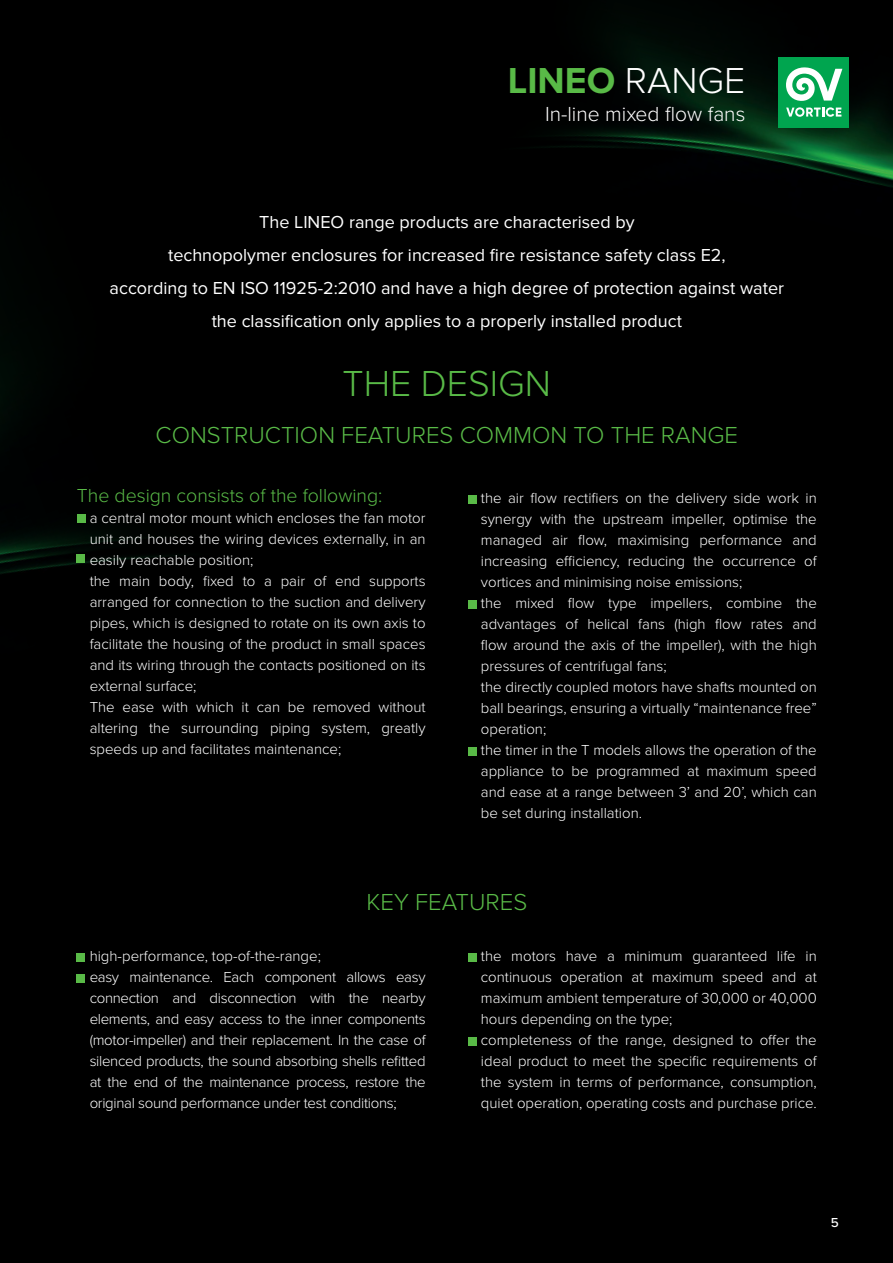
<style>
.page{position:relative;width:893px;height:1263px;background:#000}
.page>*{position:absolute;margin:0;border:0;box-sizing:border-box;transform-origin:0 0}
.t1{font:700 37.5px "Proxima Nova";color:#59ba47}
.t2{font:300 37.5px "Proxima Nova";color:#59ba47}
.t3{font:300 24px "Proxima Nova";color:#59ba47}
.t4{font:300 21px "Proxima Nova";color:#fff}
.t5{font:300 19.5px "Proxima Nova";color:#59ba47}
.t6{font:18px "Proxima Nova";color:#fff}
.t7{font:300 15px/21px "Proxima Nova";color:#fff;text-align:justify}
.t8{font:500 13.5px "Proxima Nova";color:#fff}
.s1{font-weight:300;color:#fff}
</style>
<div class="page">
<img style="left:549px;top:30px;width:344px;height:158px">
<img style="left:0;top:361px;width:78px;height:213px">
<div style="left:468px;top:495px;width:8px;height:8px;background:#59ba47"></div>
<div style="left:468px;top:600px;width:8px;height:8px;background:#59ba47"></div>
<div style="left:468px;top:747px;width:8px;height:8px;background:#59ba47"></div>
<div style="left:77px;top:515px;width:8px;height:8px;background:#59ba47"></div>
<div style="left:77px;top:953px;width:8px;height:8px;background:#59ba47"></div>
<div style="left:77px;top:974px;width:8px;height:8px;background:#59ba47"></div>
<div style="left:468px;top:953px;width:8px;height:8px;background:#59ba47"></div>
<div style="left:468px;top:1037px;width:8px;height:8px;background:#59ba47"></div>
<div style="left:77px;top:554px;width:8px;height:9px;background:#59ba47"></div>
<div style="left:778px;top:57px;width:71px;height:71px;background:#00a54f"></div>
<svg style="left:786px;top:107px;width:55px;height:10px"></svg>
<svg style="left:786px;top:67px;width:56px;height:34px"></svg>
<p class="t1" style="left:508px;top:59px;width:239px">LINEO <span class="s1">RANGE</span></p>
<p class="t4" style="left:545px;top:102px;width:202px">In-line mixed flow fans</p>
<p class="t6" style="left:259px;top:212px;width:377px">The LINEO range products are characterised by</p>
<p class="t6" style="left:168px;top:245px;width:559px">technopolymer enclosures for increased fire resistance safety class E2,</p>
<p class="t6" style="left:110px;top:278px;width:676px">according to EN ISO 11925-2:2010 and have a high degree of protection against water</p>
<p class="t6" style="left:212px;top:311px;width:472px">the classification only applies to a properly installed product</p>
<p class="t2" style="left:343px;top:362px;width:210px">THE DESIGN</p>
<p class="t3" style="left:156px;top:421px;width:584px">CONSTRUCTION FEATURES COMMON TO THE RANGE</p>
<p class="t5" style="left:77px;top:485px;width:307px">The design consists of the following:</p>
<p class="t7" style="left:90px;top:508px;width:337px">a central motor mount which encloses the fan motor unit and houses the wiring devices externally, in an easily reachable position;</p>
<p class="t7" style="left:90px;top:571px;width:337px">the main body, fixed to a pair of end supports arranged for connection to the suction and delivery pipes, which is designed to rotate on its own axis to facilitate the housing of the product in small spaces and its wiring through the contacts positioned on its external surface;</p>
<p class="t7" style="left:90px;top:697px;width:337px">The ease with which it can be removed without altering the surrounding piping system, greatly speeds up and facilitates maintenance;</p>
<p class="t7" style="left:481px;top:488px;width:337px">the air flow rectifiers on the delivery side work in synergy with the upstream impeller, optimise the managed air flow, maximising performance and increasing efficiency, reducing the occurrence of vortices and minimising noise emissions;</p>
<p class="t7" style="left:481px;top:593px;width:337px">the mixed flow type impellers, combine the advantages of helical fans (high flow rates and flow around the axis of the impeller), with the high pressures of centrifugal fans;</p>
<p class="t7" style="left:481px;top:677px;width:337px">the directly coupled motors have shafts mounted on ball bearings, ensuring a virtually “maintenance free” operation;</p>
<p class="t7" style="left:481px;top:740px;width:337px">the timer in the T models allows the operation of the appliance to be programmed at maximum speed and ease at a range between 3’ and 20’, which can be set during installation.</p>
<p class="t3" style="left:366px;top:888px;width:162px">KEY FEATURES</p>
<p class="t7" style="left:90px;top:946px;width:233px">high-performance, top-of-the-range;</p>
<p class="t7" style="left:90px;top:967px;width:337px">easy maintenance. Each component allows easy connection and disconnection with the nearby elements, and easy access to the inner components (motor-impeller) and their replacement. In the case of silenced products, the sound absorbing shells refitted at the end of the maintenance process, restore the original sound performance under test conditions;</p>
<p class="t7" style="left:481px;top:946px;width:337px">the motors have a minimum guaranteed life in continuous operation at maximum speed and at maximum ambient temperature of 30,000 or 40,000 hours depending on the type;</p>
<p class="t7" style="left:481px;top:1030px;width:337px">completeness of the range, designed to offer the ideal product to meet the specific requirements of the system in terms of performance, consumption, quiet operation, operating costs and purchase price.</p>
<p class="t8" style="left:831px;top:1214px;width:10px">5</p>
<p class="t8" style="left:831px;top:1218px;width:10px">5</p>
</div>
